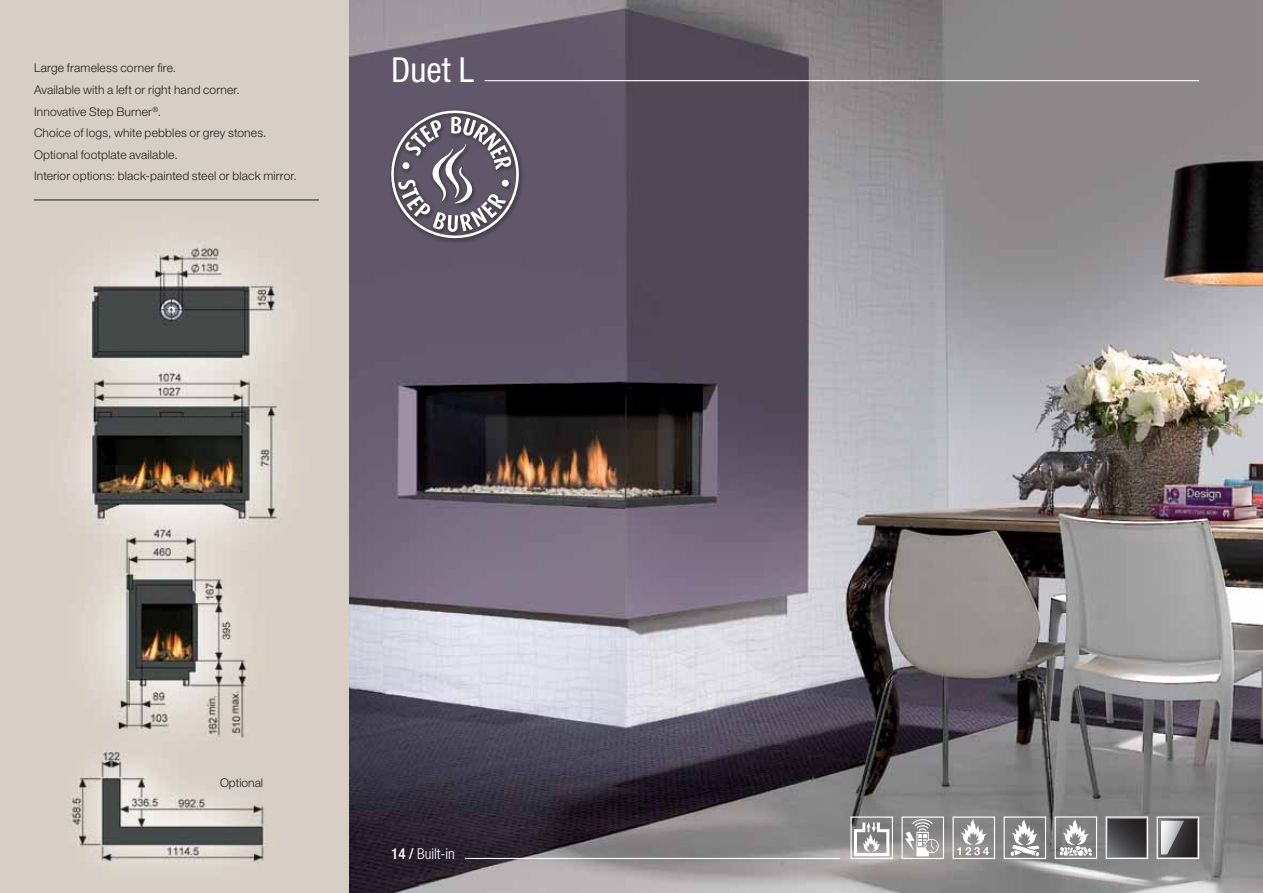
<style>
.page{position:relative;width:1263px;height:893px;background:#fff}
.page>*{position:absolute;margin:0;border:0;box-sizing:border-box;transform-origin:0 0}
.t1{font:condensed 34.5px "Helvetica Neue LT Std";color:#fff}
.t2{font:300 condensed 15px "Helvetica Neue LT Std";color:#fff}
.t3{font:300 12px/21.6px "Helvetica Neue LT Std";letter-spacing:.015em;color:#231f20}
.s1{font-weight:500}
</style>
<div class="page">
<img style="left:349px;top:0;width:914px;height:893px">
<div style="left:0;top:0;width:349px;height:893px;background:#d7cfc5"></div>
<img style="left:34px;top:199px;width:285px;height:665px">
<hr style="left:485px;top:80px;width:714px;height:1px;background:#fff">
<hr style="left:465px;top:858px;width:375px;height:1px;background:#fff">
<svg style="left:850px;top:816px;width:43px;height:43px"></svg>
<svg style="left:1054px;top:816px;width:43px;height:43px"></svg>
<svg style="left:1003px;top:816px;width:43px;height:43px"></svg>
<svg style="left:1106px;top:816px;width:42px;height:43px"></svg>
<svg style="left:1108px;top:819px;width:37px;height:37px"></svg>
<svg style="left:1157px;top:816px;width:42px;height:43px;background:#7d7c7d"></svg>
<svg style="left:901px;top:816px;width:43px;height:43px"></svg>
<svg style="left:952px;top:816px;width:43px;height:43px"></svg>
<div style="left:388px;top:108px;width:137px;height:136px;background:#60576a"></div>
<svg style="left:390px;top:110px;width:131px;height:132px"></svg>
<div style="left:402px;top:162px;width:8px;height:7px;background:#fff;border-radius:3px"></div>
<hr style="left:34px;top:200px;width:285px;height:1px;background:#231f20">
<p class="t3" style="left:34px;top:57px;width:264px">Large frameless corner fire.<br>Available with a left or right hand corner.<br>Innovative Step Burner<sup>®</sup>.<br>Choice of logs, white pebbles or grey stones.<br>Optional footplate available.<br>Interior options: black-painted steel or black mirror.</p>
<h1 class="t1" style="left:391px;top:49px;width:85px">Duet L</h1>
<p class="t3" style="left:220px;top:771px;width:45px">Optional</p>
<p class="t2" style="left:391px;top:845px;width:65px"><span class="s1">14 /</span> Built-in</p>
</div>
